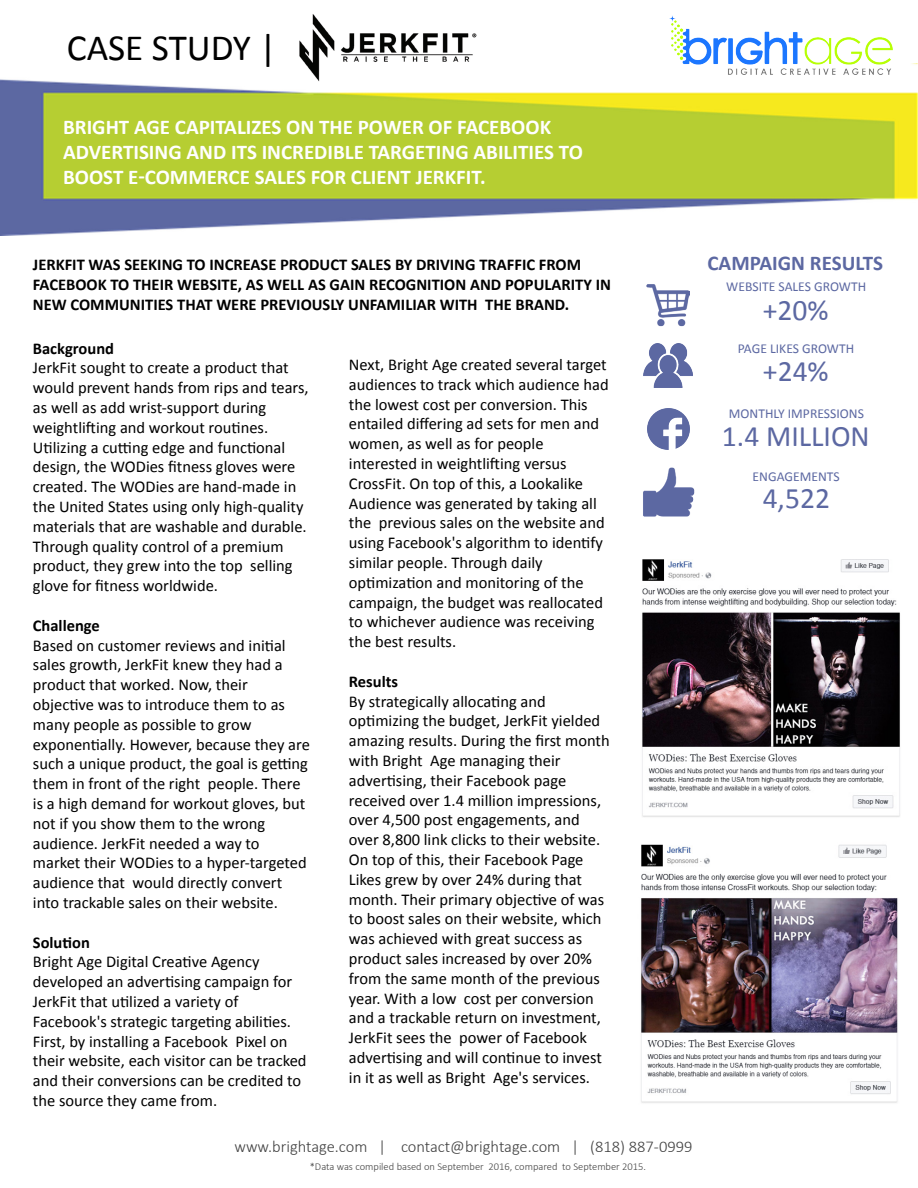
<style>
.page{position:relative;width:918px;height:1188px;background:#fff}
.page>*{position:absolute;margin:0;border:0;box-sizing:border-box;transform-origin:0 0}
.t1{font:37.05px "Calibri";color:#000}
.t2{font:29.7px "Calibri";color:#5c68a2}
.t3{font:700 21px/25.2px "Calibri";color:#fff}
.t4{font:700 21px "Calibri";color:#5c68a2}
.t5{font:16.5px/19.8px "Calibri";color:#000}
.t6{font:700 16.5px/19.8px "Calibri";color:#000}
.t7{font:300 16.5px "Calibri";color:#414141}
.t8{font:13.65px "Calibri";color:#5c68a2}
.t9{font:300 10.5px "Calibri";color:#414141}
</style>
<div class="page">
<img style="left:0;top:64px;width:918px;height:171px">
<img style="left:643px;top:467px;width:52px;height:50px">
<img style="left:669px;top:15px;width:223px;height:59px">
<img style="left:295px;top:14px;width:186px;height:71px">
<img style="left:642px;top:559px;width:258px;height:258px">
<img style="left:641px;top:844px;width:257px;height:259px">
<img style="left:646px;top:284px;width:44px;height:43px">
<img style="left:648px;top:408px;width:41px;height:41px">
<img style="left:643px;top:343px;width:50px;height:45px">
<h1 class="t1" style="left:67px;top:24px;width:211px">CASE STUDY |</h1>
<p class="t3" style="left:63px;top:114px;width:521px">BRIGHT AGE CAPITALIZES ON THE POWER OF FACEBOOK<br>ADVERTISING AND ITS INCREDIBLE TARGETING ABILITIES TO<br>BOOST E-COMMERCE SALES FOR CLIENT JERKFIT.</p>
<p class="t6" style="left:33px;top:255px;width:580px">JERKFIT WAS SEEKING TO INCREASE PRODUCT SALES BY DRIVING TRAFFIC FROM<br>FACEBOOK TO THEIR WEBSITE, AS WELL AS GAIN RECOGNITION AND POPULARITY IN<br>NEW COMMUNITIES THAT WERE PREVIOUSLY UNFAMILIAR WITH THE BRAND.</p>
<p class="t6" style="left:33px;top:338px;width:83px">Background</p>
<p class="t5" style="left:33px;top:358px;width:277px">JerkFit sought to create a product that would prevent hands from rips and tears, as well as add wrist-support during weightlifting and workout routines.<br>Utilizing a cutting edge and functional design, the WODies fitness gloves were created. The WODies are hand-made in the United States using only high-quality materials that are washable and durable.<br>Through quality control of a premium product, they grew into the top selling glove for fitness worldwide.</p>
<p class="t6" style="left:33px;top:615px;width:68px">Challenge</p>
<p class="t5" style="left:33px;top:635px;width:278px">Based on customer reviews and initial sales growth, JerkFit knew they had a product that worked. Now, their objective was to introduce them to as many people as possible to grow exponentially. However, because they are such a unique product, the goal is getting them in front of the right people. There is a high demand for workout gloves, but not if you show them to the wrong audience. JerkFit needed a way to market their WODies to a hyper-targeted audience that would directly convert into trackable sales on their website.</p>
<p class="t6" style="left:33px;top:932px;width:58px">Solution</p>
<p class="t5" style="left:33px;top:952px;width:275px">Bright Age Digital Creative Agency developed an advertising campaign for JerkFit that utilized a variety of Facebook's strategic targeting abilities.<br>First, by installing a Facebook Pixel on their website, each visitor can be tracked and their conversions can be credited to the source they came from.</p>
<p class="t5" style="left:349px;top:355px;width:261px">Next, Bright Age created several target audiences to track which audience had the lowest cost per conversion. This entailed differing ad sets for men and women, as well as for people interested in weightlifting versus CrossFit. On top of this, a Lookalike Audience was generated by taking all the previous sales on the website and using Facebook's algorithm to identify similar people. Through daily optimization and monitoring of the campaign, the budget was reallocated to whichever audience was receiving the best results.</p>
<p class="t6" style="left:349px;top:671px;width:51px">Results</p>
<p class="t5" style="left:349px;top:691px;width:262px">By strategically allocating and optimizing the budget, JerkFit yielded amazing results. During the first month with Bright Age managing their advertising, their Facebook page received over 1.4 million impressions, over 4,500 post engagements, and over 8,800 link clicks to their website.<br>On top of this, their Facebook Page Likes grew by over 24% during that month. Their primary objective of was to boost sales on their website, which was achieved with great success as product sales increased by over 20% from the same month of the previous year. With a low cost per conversion and a trackable return on investment, JerkFit sees the power of Facebook advertising and will continue to invest in it as well as Bright Age's services.</p>
<p class="t7" style="left:235px;top:1137px;width:459px">www.brightage.com | contact@brightage.com | (818) 887-0999</p>
<p class="t9" style="left:310px;top:1160px;width:338px">*Data was compiled based on September 2016, compared to September 2015.</p>
<p class="t4" style="left:708px;top:249px;width:177px">CAMPAIGN RESULTS</p>
<p class="t8" style="left:726px;top:278px;width:141px">WEBSITE SALES GROWTH</p>
<h2 class="t2" style="left:763px;top:291px;width:67px">+20%</h2>
<p class="t8" style="left:738px;top:340px;width:118px">PAGE LIKES GROWTH</p>
<h2 class="t2" style="left:763px;top:352px;width:67px">+24%</h2>
<p class="t8" style="left:729px;top:405px;width:137px">MONTHLY IMPRESSIONS</p>
<h2 class="t2" style="left:722px;top:417px;width:149px">1.4 MILLION</h2>
<p class="t8" style="left:753px;top:468px;width:89px">ENGAGEMENTS</p>
<h2 class="t2" style="left:763px;top:480px;width:69px">4,522</h2>
</div>
